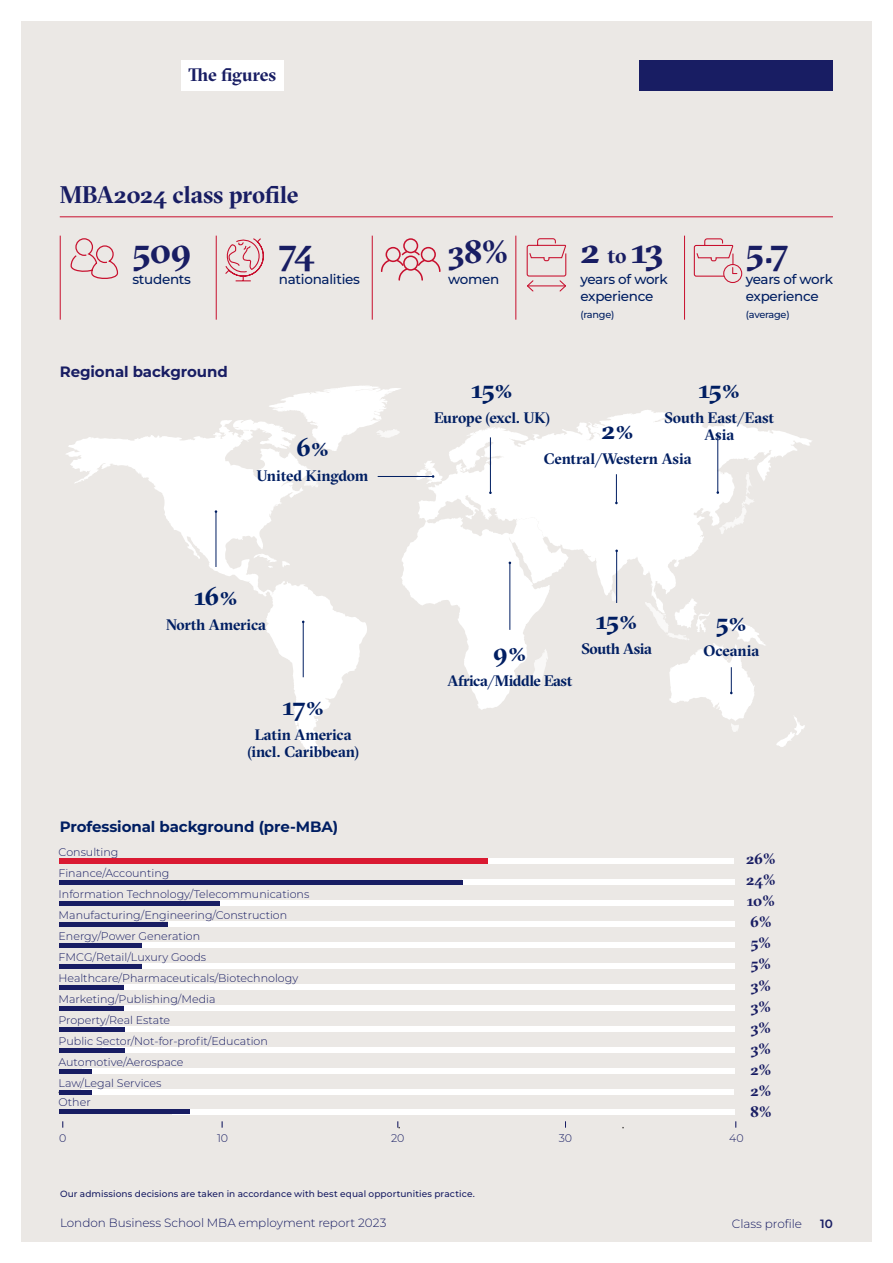
<style>
.page{position:relative;width:893px;height:1263px;background:#fff}
.page>*{position:absolute;margin:0;border:0;box-sizing:border-box;transform-origin:0 0}
.t1{font:700 35.85px "GT Sectra Fine";letter-spacing:-.04em;color:#181d63}
.t2{font:700 32.25px "GT Sectra Fine";color:#181d63}
.t3{font:700 25.5px "GT Sectra Fine";letter-spacing:-.05em;color:#001e62}
.t4{font:700 24px "GT Sectra Fine";letter-spacing:-.01em;color:#181d63}
.t5{font:700 18px "GT Sectra Fine";letter-spacing:-.005em;color:#181d63}
.t6{font:700 15.3px/21.1px "GT Sectra Fine";color:#181d63;text-align:center}
.t7{font:700 15.15px/17.4px "GT Sectra Fine";letter-spacing:-.01em;color:#001e62;text-align:center}
.t8{font:700 15px "Montserrat";letter-spacing:-.005em;color:#001e62}
.t9{font:700 15px "Montserrat";letter-spacing:-.005em;color:#181d63}
.t10{font:500 13.5px/17px "Montserrat";letter-spacing:-.02em;color:#001e62}
.t11{font:300 12px "Montserrat";letter-spacing:-.005em;color:#181d63}
.t12{font:600 12px "Montserrat";color:#181d63}
.t13{font:300 11.1px "Montserrat";color:#181d63}
.t14{font:500 9.75px "Montserrat";letter-spacing:-.02em;color:#001e62}
.t15{font:500 9px "Montserrat";letter-spacing:.01em;color:#181d63}
.s1{font-size:21px}
</style>
<div class="page">
<div style="left:21px;top:21px;width:851px;height:1221px;background:#ebe8e5"></div>
<hr style="left:60px;top:217px;width:773px;height:1px;background:#c8102e">
<hr style="left:60px;top:236px;width:1px;height:84px;background:#c8102e">
<hr style="left:216px;top:236px;width:1px;height:84px;background:#c8102e">
<hr style="left:372px;top:236px;width:1px;height:84px;background:#c8102e">
<hr style="left:516px;top:236px;width:1px;height:84px;background:#c8102e">
<hr style="left:684px;top:236px;width:1px;height:84px;background:#c8102e">
<svg style="left:397px;top:1121px;width:3px;height:7px"></svg>
<div style="left:462px;top:880px;width:272px;height:5px;background:#fff"></div>
<div style="left:220px;top:901px;width:514px;height:5px;background:#fff"></div>
<div style="left:168px;top:922px;width:566px;height:5px;background:#fff"></div>
<div style="left:142px;top:943px;width:592px;height:5px;background:#fff"></div>
<div style="left:142px;top:964px;width:592px;height:5px;background:#fff"></div>
<div style="left:124px;top:985px;width:610px;height:5px;background:#fff"></div>
<div style="left:124px;top:1006px;width:610px;height:5px;background:#fff"></div>
<div style="left:102px;top:1027px;width:632px;height:5px;background:#fff"></div>
<div style="left:102px;top:1048px;width:632px;height:5px;background:#fff"></div>
<div style="left:82px;top:1069px;width:652px;height:5px;background:#fff"></div>
<div style="left:172px;top:1109px;width:562px;height:5px;background:#fff"></div>
<div style="left:305px;top:859px;width:429px;height:5px;background:#fff"></div>
<div style="left:59px;top:880px;width:403px;height:5px;background:#181d63"></div>
<div style="left:59px;top:901px;width:161px;height:5px;background:#181d63"></div>
<div style="left:59px;top:922px;width:109px;height:5px;background:#181d63"></div>
<div style="left:59px;top:943px;width:83px;height:5px;background:#181d63"></div>
<div style="left:59px;top:964px;width:83px;height:5px;background:#181d63"></div>
<div style="left:59px;top:985px;width:65px;height:5px;background:#181d63"></div>
<div style="left:59px;top:1006px;width:65px;height:5px;background:#181d63"></div>
<div style="left:59px;top:1027px;width:66px;height:5px;background:#181d63"></div>
<div style="left:59px;top:1048px;width:66px;height:5px;background:#181d63"></div>
<div style="left:59px;top:1069px;width:33px;height:5px;background:#181d63"></div>
<div style="left:59px;top:1109px;width:131px;height:5px;background:#181d63"></div>
<div style="left:81px;top:1090px;width:653px;height:5px;background:#fff"></div>
<div style="left:59px;top:1090px;width:32px;height:5px;background:#181d63"></div>
<div style="left:59px;top:859px;width:429px;height:5px;background:#da1a32"></div>
<svg style="left:225px;top:238px;width:39px;height:44px"></svg>
<svg style="left:568px;top:410px;width:244px;height:193px;fill:#fff"></svg>
<svg style="left:776px;top:716px;width:29px;height:31px"></svg>
<svg style="left:611px;top:591px;width:5px;height:10px"></svg>
<svg style="left:645px;top:598px;width:121px;height:134px"></svg>
<hr style="left:717px;top:432px;width:1px;height:61px;background:#001e62">
<svg style="left:716px;top:472px;width:39px;height:62px"></svg>
<svg style="left:66px;top:385px;width:502px;height:370px"></svg>
<hr style="left:616px;top:551px;width:1px;height:52px;background:#001e62">
<svg style="left:615px;top:474px;width:3px;height:30px"></svg>
<svg style="left:70px;top:238px;width:49px;height:41px"></svg>
<svg style="left:381px;top:238px;width:60px;height:43px"></svg>
<svg style="left:526px;top:238px;width:41px;height:54px"></svg>
<div style="left:723px;top:264px;width:19px;height:19px;border:1px solid #c8102e;border-radius:50%"></div>
<svg style="left:693px;top:238px;width:45px;height:39px"></svg>
<div style="left:639px;top:60px;width:194px;height:30px;background:#181d63"></div>
<div style="left:181px;top:60px;width:103px;height:30px;background:#fff"></div>
<h3 class="t5" style="left:189px;top:65px;width:89px">The figures</h3>
<h3 class="t4" style="left:60px;top:181px;width:240px">MBA2024 class profile</h3>
<h1 class="t1" style="left:132px;top:229px;width:61px">509</h1>
<p class="t10" style="left:132px;top:271px;width:60px">students</p>
<h1 class="t1" style="left:279px;top:229px;width:38px">74</h1>
<p class="t10" style="left:279px;top:271px;width:83px">nationalities</p>
<h3 class="t9" style="left:60px;top:361px;width:170px">Regional background</h3>
<h3 class="t3" style="left:296px;top:433px;width:35px">6%</h3>
<h3 class="t7" style="left:257px;top:467px;width:113px">United Kingdom</h3>
<h3 class="t3" style="left:194px;top:582px;width:45px">16%</h3>
<h3 class="t7" style="left:166px;top:616px;width:101px">North America</h3>
<h3 class="t3" style="left:282px;top:691px;width:43px">17%</h3>
<h3 class="t7" style="left:247px;top:726px;width:113px">Latin America (incl. Caribbean)</h3>
<h3 class="t8" style="left:60px;top:816px;width:280px">Professional background (pre-MBA)</h3>
<p class="t13" style="left:59px;top:844px;width:61px">Consulting</p>
<p class="t13" style="left:59px;top:865px;width:112px">Finance/Accounting</p>
<p class="t13" style="left:59px;top:886px;width:252px">Information Technology/Telecommunications</p>
<p class="t13" style="left:59px;top:907px;width:230px">Manufacturing/Engineering/Construction</p>
<p class="t13" style="left:59px;top:928px;width:143px">Energy/Power Generation</p>
<p class="t13" style="left:59px;top:949px;width:149px">FMCG/Retail/Luxury Goods</p>
<p class="t13" style="left:59px;top:970px;width:242px">Healthcare/Pharmaceuticals/Biotechnology</p>
<p class="t13" style="left:59px;top:991px;width:159px">Marketing/Publishing/Media</p>
<p class="t13" style="left:59px;top:1012px;width:113px">Property/Real Estate</p>
<p class="t13" style="left:59px;top:1033px;width:211px">Public Sector/Not-for-profit/Education</p>
<p class="t13" style="left:59px;top:1054px;width:126px">Automotive/Aerospace</p>
<p class="t13" style="left:59px;top:1075px;width:105px">Law/Legal Services</p>
<p class="t13" style="left:59px;top:1095px;width:34px">Other</p>
<h2 class="t2" style="left:448px;top:233px;width:62px">38%</h2>
<p class="t10" style="left:448px;top:271px;width:53px">women</p>
<h1 class="t1" style="left:580px;top:229px;width:85px">2 <span class="s1">to</span> 13</h1>
<p class="t10" style="left:580px;top:271px;width:89px">years of work experience</p>
<p class="t14" style="left:580px;top:308px;width:36px">(range)</p>
<h1 class="t1" style="left:746px;top:229px;width:45px">5.7</h1>
<p class="t10" style="left:746px;top:271px;width:89px">years of work experience</p>
<p class="t14" style="left:746px;top:308px;width:45px">(average)</p>
<h3 class="t3" style="left:698px;top:375px;width:43px">15%</h3>
<h3 class="t7" style="left:664px;top:409px;width:111px">South East/East<br>Asia</h3>
<h3 class="t3" style="left:471px;top:375px;width:43px">15%</h3>
<h3 class="t7" style="left:434px;top:409px;width:118px">Europe (excl. UK)</h3>
<h3 class="t3" style="left:602px;top:415px;width:34px">2%</h3>
<h3 class="t7" style="left:544px;top:450px;width:149px">Central/Western Asia</h3>
<h3 class="t3" style="left:493px;top:637px;width:35px">9%</h3>
<h3 class="t7" style="left:447px;top:672px;width:127px">Africa/Middle East</h3>
<h3 class="t3" style="left:596px;top:605px;width:43px">15%</h3>
<h3 class="t7" style="left:581px;top:640px;width:72px">South Asia</h3>
<h3 class="t3" style="left:716px;top:608px;width:33px">5%</h3>
<h3 class="t7" style="left:703px;top:642px;width:57px">Oceania</h3>
<h3 class="t6" style="left:746px;top:848px;width:31px">26%<br>24%<br>10%<br>6%<br>5%<br>5%<br>3%<br>3%<br>3%<br>3%<br>2%<br>2%<br>8%</h3>
<p class="t13" style="left:59px;top:1130px;width:9px">0</p>
<p class="t13" style="left:217px;top:1131px;width:13px">10</p>
<p class="t13" style="left:391px;top:1131px;width:15px">20</p>
<p class="t13" style="left:559px;top:1131px;width:15px">30</p>
<p class="t13" style="left:729px;top:1131px;width:16px">40</p>
<p class="t15" style="left:60px;top:1188px;width:416px">Our admissions decisions are taken in accordance with best equal opportunities practice.</p>
<p class="t11" style="left:60px;top:1214px;width:328px">London Business School MBA employment report 2023</p>
<p class="t11" style="left:732px;top:1215px;width:72px">Class profile</p>
<p class="t12" style="left:820px;top:1215px;width:14px">10</p>
</div>
